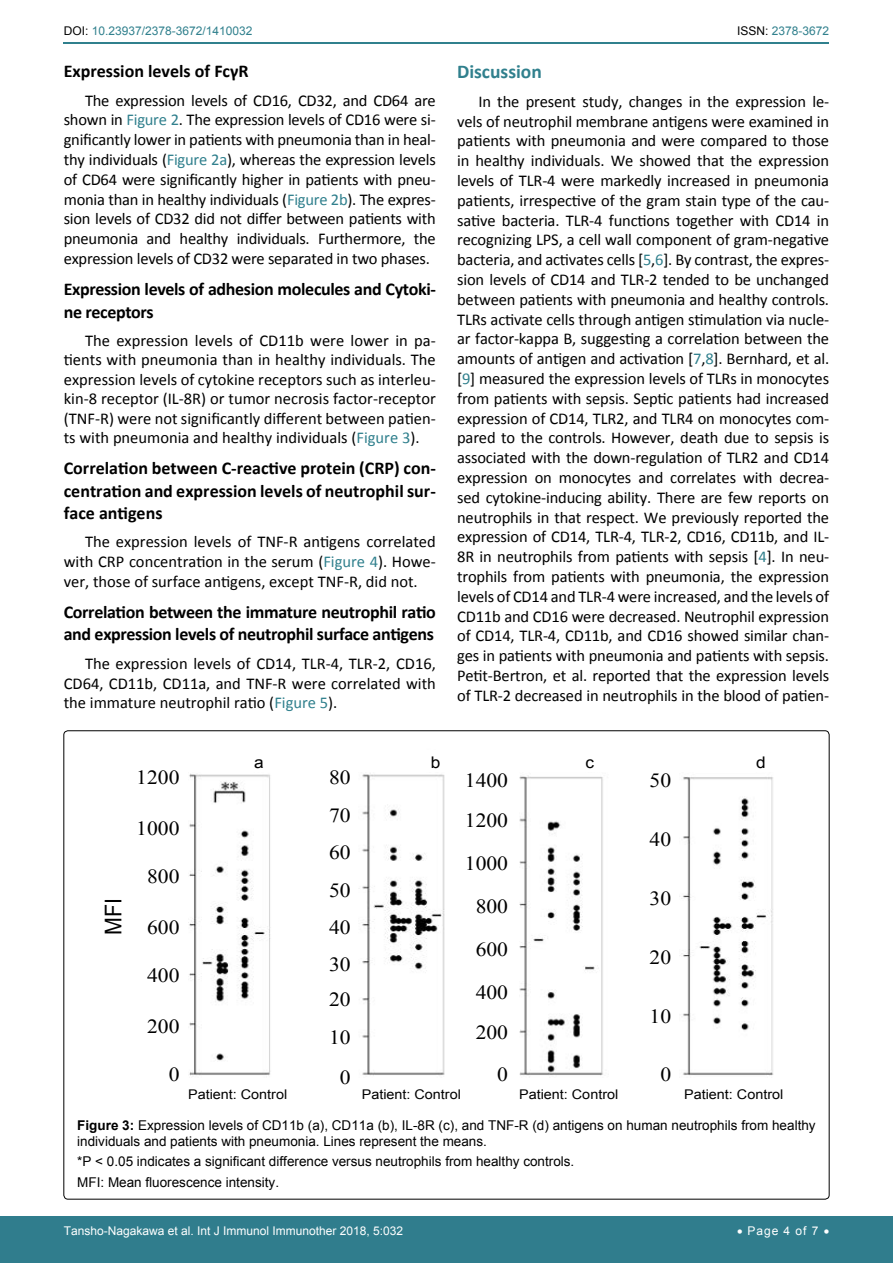
<style>
.page{position:relative;width:893px;height:1263px;background:#fff}
.page>*{position:absolute;margin:0;border:0;box-sizing:border-box;transform-origin:0 0}
.t1{font:23.1px "Arial";color:#000;scale:.93 1}
.t2{font:20.1px/37.3px "Times New Roman";color:#000;scale:1.08 1}
.t3{font:700 19.5px "Calibri";color:#30808d}
.t4{font:700 18px/22.5px "Calibri";letter-spacing:-.02em;color:#000}
.t5{font:700 18px "Calibri";color:#000}
.t6{font:16.5px/19.8px "Calibri";color:#000;text-align:justify}
.t7{font:16.05px "Arial";color:#000;scale:1.08 1}
.t8{font:13.5px/16.2px "Arial";color:#000}
.t9{font:13.35px "Arial";color:#000;scale:1.08 1}
.t10{font:12px "Arial";color:#fff}
.t11{font:12px "Arial";color:#30808d}
.s1{color:#000}
.s2{color:#30808d}
.s3{font-weight:700}
</style>
<div class="page">
<hr style="left:64px;top:43px;width:765px;height:1px;background:#30808d">
<div style="left:0;top:1217px;width:893px;height:46px;background:#307d8d"></div>
<img style="left:188px;top:773px;width:586px;height:303px">
<div style="left:633px;top:764px;width:45px;height:343px;background:#fff"></div>
<div style="left:455px;top:764px;width:64px;height:343px;background:#fff"></div>
<div style="left:319px;top:755px;width:39px;height:344px;background:#fff"></div>
<p class="t11" style="left:64px;top:23px;width:190px"><span class="s1">DOI:</span> 10.23937/2378-3672/1410032</p>
<p class="t11" style="left:737px;top:23px;width:94px"><span class="s1">ISSN:</span> 2378-3672</p>
<p class="t5" style="left:64px;top:60px;width:186px">Expression levels of FcγR</p>
<p class="t6" style="left:64px;top:90px;width:373px;text-indent:21px">The expression levels of CD16, CD32, and CD64 are shown in <span class="s2">Figure 2</span>. The expression levels of CD16 were si&shy;gnificantly lower in patients with pneumonia than in heal&shy;thy individuals (<span class="s2">Figure 2a</span>), whereas the expression levels of CD64 were significantly higher in patients with pneu&shy;monia than in healthy individuals (<span class="s2">Figure 2b</span>). The expres&shy;sion levels of CD32 did not differ between patients with pneumonia and healthy individuals. Furthermore, the expression levels of CD32 were separated in two phases.</p>
<p class="t4" style="left:64px;top:278px;width:374px">Expression levels of adhesion molecules and Cytoki&shy;ne receptors</p>
<p class="t6" style="left:64px;top:330px;width:374px;text-indent:21px">The expression levels of CD11b were lower in pa&shy;tients with pneumonia than in healthy individuals. The expression levels of cytokine receptors such as interleu&shy;kin-8 receptor (IL-8R) or tumor necrosis factor-receptor (TNF-R) were not significantly different between patien&shy;ts with pneumonia and healthy individuals (<span class="s2">Figure 3</span>).</p>
<p class="t4" style="left:64px;top:457px;width:374px;text-align:justify">Correlation between C-reactive protein (CRP) con&shy;centration and expression levels of neutrophil sur&shy;face antigens</p>
<p class="t6" style="left:64px;top:532px;width:374px;text-indent:21px">The expression levels of TNF-R antigens correlated with CRP concentration in the serum (<span class="s2">Figure 4</span>). Howe&shy;ver, those of surface antigens, except TNF-R, did not.</p>
<p class="t4" style="left:64px;top:601px;width:374px">Correlation between the immature neutrophil ratio and expression levels of neutrophil surface antigens</p>
<p class="t6" style="left:64px;top:653px;width:374px;text-indent:21px">The expression levels of CD14, TLR-4, TLR-2, CD16, CD64, CD11b, CD11a, and TNF-R were correlated with the immature neutrophil ratio (<span class="s2">Figure 5</span>).</p>
<p class="t3" style="left:457px;top:59px;width:86px">Discussion</p>
<p class="t6" style="left:457px;top:91px;width:374px;text-indent:21px">In the present study, changes in the expression le&shy;vels of neutrophil membrane antigens were examined in patients with pneumonia and were compared to those in healthy individuals. We showed that the expression levels of TLR-4 were markedly increased in pneumonia patients, irrespective of the gram stain type of the cau&shy;sative bacteria. TLR-4 functions together with CD14 in recognizing LPS, a cell wall component of gram-negative bacteria, and activates cells [<span class="s2">5</span>,<span class="s2">6</span>]. By contrast, the expres&shy;sion levels of CD14 and TLR-2 tended to be unchanged between patients with pneumonia and healthy controls.<br>TLRs activate cells through antigen stimulation via nucle&shy;ar factor-kappa B, suggesting a correlation between the amounts of antigen and activation [<span class="s2">7</span>,<span class="s2">8</span>]. Bernhard, et al. [<span class="s2">9</span>] measured the expression levels of TLRs in monocytes from patients with sepsis. Septic patients had increased expression of CD14, TLR2, and TLR4 on monocytes com&shy;pared to the controls. However, death due to sepsis is associated with the down-regulation of TLR2 and CD14 expression on monocytes and correlates with decrea&shy;sed cytokine-inducing ability. There are few reports on neutrophils in that respect. We previously reported the expression of CD14, TLR-4, TLR-2, CD16, CD11b, and IL-8R in neutrophils from patients with sepsis [<span class="s2">4</span>]. In neu&shy;trophils from patients with pneumonia, the expression levels of CD14 and TLR-4 were increased, and the levels of CD11b and CD16 were decreased. Neutrophil expression of CD14, TLR-4, CD11b, and CD16 showed similar chan&shy;ges in patients with pneumonia and patients with sepsis.<br>Petit-Bertron, et al. reported that the expression levels of TLR-2 decreased in neutrophils in the blood of patien-</p>
<p class="t7" style="left:254px;top:752px;width:10px">a</p>
<p class="t7" style="left:431px;top:752px;width:10px">b</p>
<p class="t7" style="left:585px;top:752px;width:9px">c</p>
<p class="t7" style="left:756px;top:752px;width:10px">d</p>
<p class="t2" style="left:329px;top:758px;width:21px;text-align:justify">80<br>70<br>60<br>50<br>40<br>30</p>
<p class="t2" style="left:329px;top:980px;width:21px">20<br>10</p>
<p class="t2" style="left:340px;top:1058px;width:11px">0</p>
<p class="t2" style="left:136px;top:758px;width:41px">1200</p>
<p class="t2" style="left:136px;top:809px;width:41px">1000</p>
<p class="t2" style="left:147px;top:857px;width:31px">800</p>
<p class="t2" style="left:147px;top:908px;width:31px">600</p>
<p class="t2" style="left:147px;top:956px;width:31px">400</p>
<p class="t2" style="left:147px;top:1007px;width:31px">200</p>
<p class="t2" style="left:169px;top:1055px;width:11px">0</p>
<p class="t2" style="left:650px;top:762px;width:21px">50</p>
<p class="t2" style="left:465px;top:760px;width:41px;line-height:40px">1400<br>1200</p>
<p class="t2" style="left:465px;top:842px;width:41px;line-height:42.8px;text-align:center">1000<br>800<br>600<br>400</p>
<p class="t2" style="left:476px;top:1010px;width:31px;line-height:42.8px;text-align:right">200<br>0</p>
<p class="t2" style="left:650px;top:820px;width:21px">40</p>
<p class="t2" style="left:650px;top:879px;width:21px">30</p>
<h1 class="t1" style="left:98px;top:935px;width:41px;rotate:-90deg">MFI</h1>
<p class="t2" style="left:650px;top:938px;width:21px">20</p>
<p class="t2" style="left:650px;top:997px;width:21px">10</p>
<p class="t2" style="left:660px;top:1055px;width:11px">0</p>
<p class="t8" style="left:77px;top:1117px;width:740px"><span class="s3">Figure 3:</span> Expression levels of CD11b (a), CD11a (b), IL-8R (c), and TNF-R (d) antigens on human neutrophils from healthy individuals and patients with pneumonia. Lines represent the means.</p>
<p class="t8" style="left:77px;top:1151px;width:499px;line-height:20.4px">*P &lt; 0.05 indicates a significant difference versus neutrophils from healthy controls.<br>MFI: Mean fluorescence intensity.</p>
<p class="t9" style="left:188px;top:1085px;width:93px">Patient: Control</p>
<p class="t9" style="left:362px;top:1085px;width:93px">Patient: Control</p>
<p class="t9" style="left:519px;top:1085px;width:93px">Patient: Control</p>
<p class="t9" style="left:684px;top:1085px;width:93px">Patient: Control</p>
<p class="t10" style="left:64px;top:1223px;width:341px">Tansho-Nagakawa et al. Int J Immunol Immunother 2018, 5:032</p>
<p class="t10" style="left:737px;top:1223px;width:94px">• Page 4 of 7 •</p>
</div>
